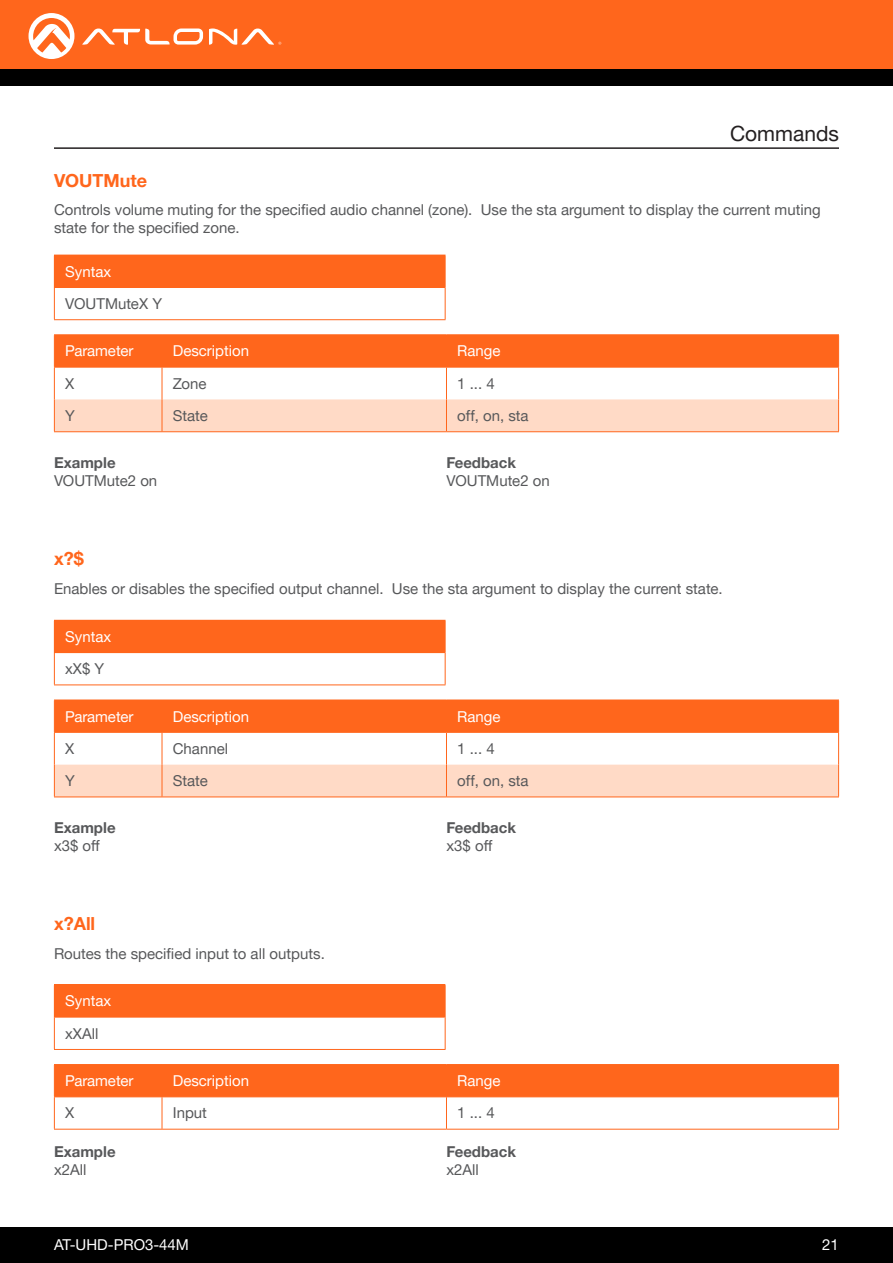
<style>
.page{position:relative;width:893px;height:1263px;background:#fff}
.page>*{position:absolute;margin:0;border:0;box-sizing:border-box;transform-origin:0 0}
.Non_TOC_Section_Head{font:21px "Helvetica Neue LTW1 G";color:#231f20}
.Command{font:700 18px "Helvetica Neue LTW1 G";color:#ff661c}
.Callout_descriptions{font:15px/18px "Helvetica Neue LTW1 G";color:#57585a}
.t1{font:15px "Helvetica Neue LTW1 G";color:#fff}
.General_Text{font:700 15px "Helvetica Neue LTW1 G";color:#57585a}
.General_Text-2{font:15px "Helvetica Neue LTW1 G";color:#57585a}
.Numbered_Steps{font:15px "Helvetica Neue LTW1 G";color:#57585a}
</style>
<div class="page">
<div style="left:0;top:1227px;width:893px;height:36px;background:#000"></div>
<div style="left:0;top:0;width:893px;height:69px;background:#ff661c"></div>
<div style="left:0;top:69px;width:893px;height:16px;background:#000"></div>
<svg style="left:82px;top:29px;width:121px;height:16px"></svg>
<svg style="left:209px;top:28px;width:72px;height:17px"></svg>
<svg style="left:29px;top:13px;width:45px;height:46px"></svg>
<hr style="left:54px;top:147px;width:785px;height:2px;background:#231f20">
<div style="left:54px;top:255px;width:391px;height:32px;background:#ff661c"></div>
<hr style="left:55px;top:287px;width:390px;height:1px;background:#ff661c">
<hr style="left:54px;top:319px;width:392px;height:1px;background:#ff661c">
<hr style="left:445px;top:255px;width:1px;height:32px;background:#ff661c">
<hr style="left:54px;top:287px;width:1px;height:32px;background:#ff661c">
<hr style="left:445px;top:287px;width:1px;height:32px;background:#ff661c">
<div style="left:55px;top:335px;width:783px;height:32px;background:#ff661c"></div>
<div style="left:55px;top:399px;width:783px;height:32px;background:#ffdac6"></div>
<hr style="left:54px;top:334px;width:108px;height:1px;background:#ff661c">
<hr style="left:162px;top:334px;width:284px;height:1px;background:#ff661c">
<hr style="left:446px;top:334px;width:393px;height:1px;background:#ff661c">
<hr style="left:54px;top:335px;width:1px;height:32px;background:#ff661c">
<hr style="left:162px;top:335px;width:1px;height:32px;background:#ff661c">
<hr style="left:446px;top:335px;width:1px;height:32px;background:#ff661c">
<hr style="left:838px;top:335px;width:1px;height:32px;background:#ff661c">
<hr style="left:54px;top:367px;width:108px;height:1px;background:#ff661c">
<hr style="left:54px;top:367px;width:1px;height:32px;background:#ff661c">
<hr style="left:162px;top:367px;width:284px;height:1px;background:#ff661c">
<hr style="left:162px;top:367px;width:1px;height:32px;background:#ff661c">
<hr style="left:446px;top:367px;width:393px;height:1px;background:#ff661c">
<hr style="left:446px;top:367px;width:1px;height:32px;background:#ff661c">
<hr style="left:838px;top:367px;width:1px;height:32px;background:#ff661c">
<hr style="left:54px;top:399px;width:1px;height:32px;background:#ff661c">
<hr style="left:162px;top:399px;width:1px;height:32px;background:#ff661c">
<hr style="left:446px;top:399px;width:1px;height:32px;background:#ff661c">
<hr style="left:838px;top:399px;width:1px;height:32px;background:#ff661c">
<hr style="left:54px;top:431px;width:108px;height:1px;background:#ff661c">
<hr style="left:162px;top:431px;width:284px;height:1px;background:#ff661c">
<hr style="left:446px;top:431px;width:393px;height:1px;background:#ff661c">
<div style="left:54px;top:620px;width:391px;height:33px;background:#ff661c"></div>
<hr style="left:54px;top:620px;width:392px;height:1px;background:#ff661c">
<hr style="left:54px;top:684px;width:392px;height:1px;background:#ff661c">
<hr style="left:445px;top:621px;width:1px;height:32px;background:#ff661c">
<hr style="left:54px;top:653px;width:1px;height:31px;background:#ff661c">
<hr style="left:445px;top:653px;width:1px;height:31px;background:#ff661c">
<div style="left:55px;top:701px;width:783px;height:31px;background:#ff661c"></div>
<div style="left:55px;top:765px;width:783px;height:31px;background:#ffdac6"></div>
<hr style="left:54px;top:700px;width:108px;height:1px;background:#ff661c">
<hr style="left:162px;top:700px;width:284px;height:1px;background:#ff661c">
<hr style="left:446px;top:700px;width:393px;height:1px;background:#ff661c">
<hr style="left:54px;top:700px;width:1px;height:32px;background:#ff661c">
<hr style="left:162px;top:700px;width:1px;height:32px;background:#ff661c">
<hr style="left:446px;top:700px;width:1px;height:32px;background:#ff661c">
<hr style="left:838px;top:700px;width:1px;height:32px;background:#ff661c">
<hr style="left:54px;top:732px;width:108px;height:1px;background:#ff661c">
<hr style="left:54px;top:733px;width:1px;height:32px;background:#ff661c">
<hr style="left:162px;top:732px;width:284px;height:1px;background:#ff661c">
<hr style="left:162px;top:733px;width:1px;height:32px;background:#ff661c">
<hr style="left:446px;top:732px;width:393px;height:1px;background:#ff661c">
<hr style="left:446px;top:733px;width:1px;height:32px;background:#ff661c">
<hr style="left:838px;top:733px;width:1px;height:32px;background:#ff661c">
<hr style="left:54px;top:765px;width:1px;height:31px;background:#ff661c">
<hr style="left:162px;top:765px;width:1px;height:31px;background:#ff661c">
<hr style="left:446px;top:765px;width:1px;height:31px;background:#ff661c">
<hr style="left:838px;top:765px;width:1px;height:31px;background:#ff661c">
<hr style="left:54px;top:796px;width:108px;height:1px;background:#ff661c">
<hr style="left:162px;top:796px;width:284px;height:1px;background:#ff661c">
<hr style="left:446px;top:796px;width:393px;height:1px;background:#ff661c">
<div style="left:54px;top:985px;width:391px;height:32px;background:#ff661c"></div>
<hr style="left:54px;top:984px;width:392px;height:1px;background:#ff661c">
<hr style="left:55px;top:1017px;width:390px;height:1px;background:#ff661c">
<hr style="left:54px;top:1049px;width:392px;height:1px;background:#ff661c">
<hr style="left:445px;top:985px;width:1px;height:32px;background:#ff661c">
<hr style="left:54px;top:1017px;width:1px;height:32px;background:#ff661c">
<hr style="left:445px;top:1017px;width:1px;height:32px;background:#ff661c">
<div style="left:55px;top:1065px;width:783px;height:31px;background:#ff661c"></div>
<hr style="left:54px;top:1064px;width:108px;height:1px;background:#ff661c">
<hr style="left:162px;top:1064px;width:284px;height:1px;background:#ff661c">
<hr style="left:446px;top:1064px;width:393px;height:1px;background:#ff661c">
<hr style="left:54px;top:1065px;width:1px;height:31px;background:#ff661c">
<hr style="left:162px;top:1065px;width:1px;height:31px;background:#ff661c">
<hr style="left:446px;top:1065px;width:1px;height:31px;background:#ff661c">
<hr style="left:838px;top:1065px;width:1px;height:31px;background:#ff661c">
<hr style="left:54px;top:1096px;width:108px;height:1px;background:#ff661c">
<hr style="left:54px;top:1097px;width:1px;height:32px;background:#ff661c">
<hr style="left:162px;top:1096px;width:284px;height:1px;background:#ff661c">
<hr style="left:162px;top:1097px;width:1px;height:32px;background:#ff661c">
<hr style="left:446px;top:1096px;width:393px;height:1px;background:#ff661c">
<hr style="left:446px;top:1097px;width:1px;height:32px;background:#ff661c">
<hr style="left:838px;top:1097px;width:1px;height:32px;background:#ff661c">
<hr style="left:54px;top:1129px;width:108px;height:1px;background:#ff661c">
<hr style="left:162px;top:1129px;width:284px;height:1px;background:#ff661c">
<hr style="left:446px;top:1129px;width:393px;height:1px;background:#ff661c">
<p class="Non_TOC_Section_Head" style="left:730px;top:120px;width:110px">Commands</p>
<p class="Command" style="left:54px;top:169px;width:95px">VOUTMute</p>
<p class="Callout_descriptions" style="left:54px;top:201px;width:768px">Controls volume muting for the specified audio channel (zone). Use the sta argument to display the current muting state for the specified zone.</p>
<p class="t1" style="left:65px;top:262px;width:48px">Syntax</p>
<p class="Numbered_Steps" style="left:65px;top:294px;width:98px">VOUTMuteX Y</p>
<p class="t1" style="left:65px;top:342px;width:70px">Parameter</p>
<p class="t1" style="left:173px;top:342px;width:78px">Description</p>
<p class="t1" style="left:457px;top:342px;width:45px">Range</p>
<p class="Callout_descriptions" style="left:65px;top:374px;width:11px">X</p>
<p class="Callout_descriptions" style="left:173px;top:374px;width:35px">Zone</p>
<p class="Callout_descriptions" style="left:457px;top:374px;width:39px">1 ... 4</p>
<p class="Callout_descriptions" style="left:65px;top:406px;width:11px">Y</p>
<p class="Callout_descriptions" style="left:173px;top:406px;width:37px">State</p>
<p class="Callout_descriptions" style="left:457px;top:406px;width:73px">off, on, sta</p>
<p class="General_Text" style="left:54px;top:453px;width:63px">Example</p>
<p class="General_Text-2" style="left:54px;top:471px;width:105px">VOUTMute2 on</p>
<p class="General_Text" style="left:446px;top:453px;width:71px">Feedback</p>
<p class="General_Text-2" style="left:446px;top:471px;width:105px">VOUTMute2 on</p>
<p class="Command" style="left:54px;top:548px;width:31px">x?$</p>
<p class="Callout_descriptions" style="left:54px;top:580px;width:670px">Enables or disables the specified output channel. Use the sta argument to display the current state.</p>
<p class="t1" style="left:65px;top:627px;width:48px">Syntax</p>
<p class="Numbered_Steps" style="left:65px;top:659px;width:41px">xX$ Y</p>
<p class="t1" style="left:65px;top:707px;width:70px">Parameter</p>
<p class="t1" style="left:173px;top:707px;width:78px">Description</p>
<p class="t1" style="left:457px;top:707px;width:45px">Range</p>
<p class="Callout_descriptions" style="left:65px;top:739px;width:11px">X</p>
<p class="Callout_descriptions" style="left:173px;top:739px;width:57px">Channel</p>
<p class="Callout_descriptions" style="left:457px;top:739px;width:39px">1 ... 4</p>
<p class="Callout_descriptions" style="left:65px;top:772px;width:11px">Y</p>
<p class="Callout_descriptions" style="left:173px;top:772px;width:37px">State</p>
<p class="Callout_descriptions" style="left:457px;top:772px;width:73px">off, on, sta</p>
<p class="General_Text" style="left:54px;top:818px;width:63px">Example</p>
<p class="General_Text-2" style="left:54px;top:836px;width:47px">x3$ off</p>
<p class="Command" style="left:54px;top:912px;width:43px">x?All</p>
<p class="Callout_descriptions" style="left:54px;top:944px;width:272px">Routes the specified input to all outputs.</p>
<p class="General_Text" style="left:446px;top:818px;width:71px">Feedback</p>
<p class="General_Text-2" style="left:446px;top:836px;width:47px">x3$ off</p>
<p class="t1" style="left:65px;top:992px;width:48px">Syntax</p>
<p class="Numbered_Steps" style="left:65px;top:1024px;width:35px">xXAll</p>
<p class="t1" style="left:65px;top:1071px;width:70px">Parameter</p>
<p class="t1" style="left:173px;top:1071px;width:78px">Description</p>
<p class="t1" style="left:457px;top:1071px;width:45px">Range</p>
<p class="Callout_descriptions" style="left:65px;top:1104px;width:11px">X</p>
<p class="Callout_descriptions" style="left:173px;top:1104px;width:36px">Input</p>
<p class="Callout_descriptions" style="left:457px;top:1104px;width:39px">1 ... 4</p>
<p class="General_Text" style="left:54px;top:1142px;width:63px">Example</p>
<p class="General_Text-2" style="left:54px;top:1160px;width:34px">x2All</p>
<p class="General_Text" style="left:446px;top:1142px;width:71px">Feedback</p>
<p class="General_Text-2" style="left:446px;top:1160px;width:34px">x2All</p>
<p class="t1" style="left:54px;top:1235px;width:137px">AT-UHD-PRO3-44M</p>
<p class="t1" style="left:822px;top:1235px;width:18px">21</p>
</div>
